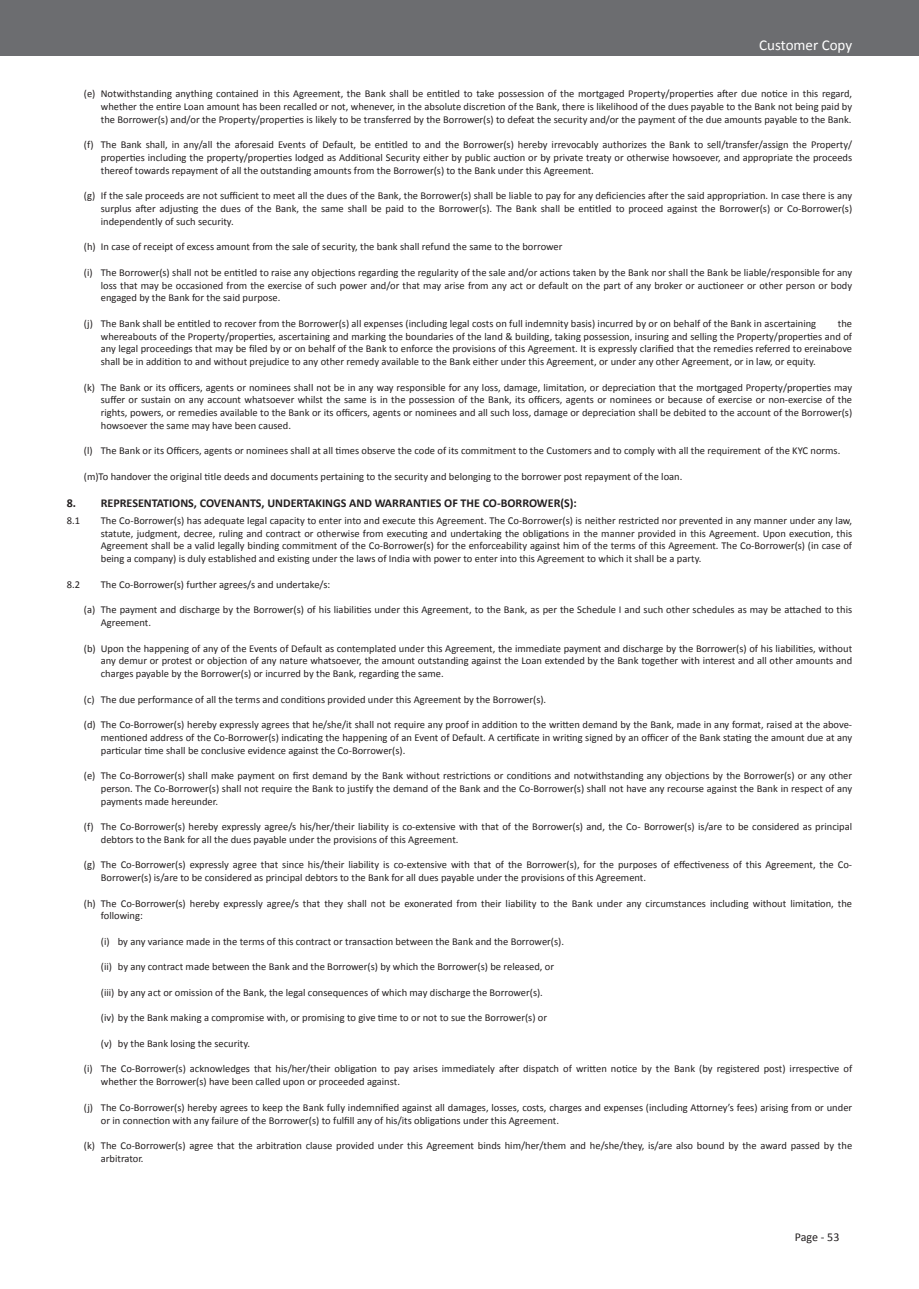
<style>
.page{position:relative;width:919px;height:1289px;background:#fff}
.page>*{position:absolute;margin:0;border:0;box-sizing:border-box;transform-origin:0 0}
.t1{font:15px "Calibri";color:#fff}
.t2{font:700 12px "Calibri";color:#231f20}
.t3{font:12px "Calibri";letter-spacing:-.005em;color:#231f20}
.t4{font:10.5px/12.8px "Calibri";color:#231f20;text-align:justify}
</style>
<div class="page">
<div style="left:0;top:0;width:13px;height:55px;background:#6c6d70"></div>
<div style="left:13px;top:0;width:905px;height:55px;background:#6c6d70"></div>
<h1 class="t1" style="left:759px;top:35px;width:94px">Customer Copy</h1>
<p class="t4" style="left:101px;top:87px;width:752px;text-indent:-17px">(e) Notwithstanding anything contained in this Agreement, the Bank shall be entitled to take possession of the mortgaged Property/properties after due notice in this regard, whether the entire Loan amount has been recalled or not, whenever, in the absolute discretion of the Bank, there is likelihood of the dues payable to the Bank not being paid by the Borrower(s) and/or the Property/properties is likely to be transferred by the Borrower(s) to defeat the security and/or the payment of the due amounts payable to the Bank.</p>
<p class="t4" style="left:101px;top:138px;width:752px;text-indent:-17px">(f) The Bank shall, in any/all the aforesaid Events of Default, be entitled to and the Borrower(s) hereby irrevocably authorizes the Bank to sell/transfer/assign the Property/ properties including the property/properties lodged as Additional Security either by public auction or by private treaty or otherwise howsoever, and appropriate the proceeds thereof towards repayment of all the outstanding amounts from the Borrower(s) to the Bank under this Agreement.</p>
<p class="t4" style="left:101px;top:189px;width:752px;text-indent:-17px">(g) If the sale proceeds are not sufficient to meet all the dues of the Bank, the Borrower(s) shall be liable to pay for any deficiencies after the said appropriation. In case there is any surplus after adjusting the dues of the Bank, the same shall be paid to the Borrower(s). The Bank shall be entitled to proceed against the Borrower(s) or Co-Borrower(s) independently of such security.</p>
<p class="t4" style="left:84px;top:240px;width:480px">(h) In case of receipt of excess amount from the sale of security, the bank shall refund the same to the borrower</p>
<p class="t4" style="left:101px;top:266px;width:752px;text-indent:-17px">(i) The Borrower(s) shall not be entitled to raise any objections regarding the regularity of the sale and/or actions taken by the Bank nor shall the Bank be liable/responsible for any loss that may be occasioned from the exercise of such power and/or that may arise from any act or default on the part of any broker or auctioneer or other person or body engaged by the Bank for the said purpose.</p>
<p class="t4" style="left:84px;top:317px;width:733px">(j) The Bank shall be entitled to recover from the Borrower(s) all expenses (including legal costs on full indemnity basis) incurred by or on behalf of the Bank in ascertaining</p>
<p class="t4" style="left:101px;top:317px;width:752px;text-indent:737px">the whereabouts of the Property/properties, ascertaining and marking the boundaries of the land &amp; building, taking possession, insuring and selling the Property/properties and of any legal proceedings that may be filed by or on behalf of the Bank to enforce the provisions of this Agreement. It is expressly clarified that the remedies referred to ereinabove shall be in addition to and without prejudice to any other remedy available to the Bank either under this Agreement, or under any other Agreement, or in law, or equity.</p>
<p class="t4" style="left:101px;top:381px;width:752px;text-indent:-17px">(k) The Bank or its officers, agents or nominees shall not be in any way responsible for any loss, damage, limitation, or depreciation that the mortgaged Property/properties may suffer or sustain on any account whatsoever whilst the same is in the possession of the Bank, its officers, agents or nominees or because of exercise or non-exercise of the rights, powers, or remedies available to the Bank or its officers, agents or nominees and all such loss, damage or depreciation shall be debited to the account of the Borrower(s) howsoever the same may have been caused.</p>
<p class="t4" style="left:84px;top:444px;width:758px">(l) The Bank or its Officers, agents or nominees shall at all times observe the code of its commitment to the Customers and to comply with all the requirement of the KYC norms.</p>
<p class="t4" style="left:84px;top:470px;width:600px">(m)To handover the original title deeds and documents pertaining to the security and belonging to the borrower post repayment of the loan.</p>
<p class="t2" style="left:67px;top:495px;width:511px">8. REPRESENTATIONS, COVENANTS, UNDERTAKINGS AND WARRANTIES OF THE CO-BORROWER(S):</p>
<p class="t4" style="left:67px;top:514px;width:15px">8.1</p>
<p class="t4" style="left:101px;top:514px;width:752px">The Co-Borrower(s) has adequate legal capacity to enter into and execute this Agreement. The Co-Borrower(s) is neither restricted nor prevented in any manner under any law, statute, judgment, decree, ruling and contract or otherwise from executing and undertaking the obligations in the manner provided in this Agreement. Upon execution, this Agreement shall be a valid legally binding commitment of the Co-Borrower(s) for the enforceability against him of the terms of this Agreement. The Co-Borrower(s) (in case of being a company) is duly established and existing under the laws of India with power to enter into this Agreement to which it shall be a party.</p>
<p class="t4" style="left:67px;top:578px;width:15px">8.2</p>
<p class="t4" style="left:101px;top:578px;width:231px">The Co-Borrower(s) further agrees/s and undertake/s:</p>
<p class="t4" style="left:101px;top:603px;width:752px;text-indent:-17px">(a) The payment and discharge by the Borrower(s) of his liabilities under this Agreement, to the Bank, as per the Schedule I and such other schedules as may be attached to this<br>Agreement.</p>
<p class="t4" style="left:101px;top:641px;width:752px;text-indent:-17px">(b) Upon the happening of any of the Events of Default as contemplated under this Agreement, the immediate payment and discharge by the Borrower(s) of his liabilities, without any demur or protest or objection of any nature whatsoever, the amount outstanding against the Loan extended by the Bank together with interest and all other amounts and charges payable by the Borrower(s) or incurred by the Bank, regarding the same.</p>
<p class="t4" style="left:84px;top:692px;width:464px">(c) The due performance of all the terms and conditions provided under this Agreement by the Borrower(s).</p>
<p class="t4" style="left:101px;top:718px;width:752px;text-indent:-17px">(d) The Co-Borrower(s) hereby expressly agrees that he/she/it shall not require any proof in addition to the written demand by the Bank, made in any format, raised at the above&shy;mentioned address of the Co-Borrower(s) indicating the happening of an Event of Default. A certificate in writing signed by an officer of the Bank stating the amount due at any particular time shall be conclusive evidence against the Co-Borrower(s).</p>
<p class="t4" style="left:101px;top:769px;width:752px;text-indent:-17px">(e) The Co-Borrower(s) shall make payment on first demand by the Bank without restrictions or conditions and notwithstanding any objections by the Borrower(s) or any other person. The Co-Borrower(s) shall not require the Bank to justify the demand of the Bank and the Co-Borrower(s) shall not have any recourse against the Bank in respect of any payments made hereunder.</p>
<p class="t4" style="left:101px;top:820px;width:752px;text-indent:-17px">(f) The Co-Borrower(s) hereby expressly agree/s his/her/their liability is co-extensive with that of the Borrower(s) and, the Co- Borrower(s) is/are to be considered as principal debtors to the Bank for all the dues payable under the provisions of this Agreement.</p>
<p class="t4" style="left:101px;top:858px;width:752px;text-indent:-17px">(g) The Co-Borrower(s) expressly agree that since his/their liability is co-extensive with that of the Borrower(s), for the purposes of effectiveness of this Agreement, the Co-<br>Borrower(s) is/are to be considered as principal debtors to the Bank for all dues payable under the provisions of this Agreement.</p>
<p class="t4" style="left:101px;top:896px;width:752px;text-indent:-17px">(h) The Co-Borrower(s) hereby expressly agree/s that they shall not be exonerated from their liability to the Bank under any circumstances including without limitation, the following:</p>
<p class="t4" style="left:101px;top:935px;width:464px">(i) by any variance made in the terms of this contract or transaction between the Bank and the Borrower(s).</p>
<p class="t4" style="left:101px;top:960px;width:454px">(ii) by any contract made between the Bank and the Borrower(s) by which the Borrower(s) be released, or</p>
<p class="t4" style="left:101px;top:986px;width:443px">(iii) by any act or omission of the Bank, the legal consequences of which may discharge the Borrower(s).</p>
<p class="t4" style="left:101px;top:1011px;width:448px">(iv) by the Bank making a compromise with, or promising to give time to or not to sue the Borrower(s) or</p>
<p class="t4" style="left:101px;top:1037px;width:151px">(v) by the Bank losing the security.</p>
<p class="t4" style="left:101px;top:1062px;width:752px;text-indent:-17px">(i) The Co-Borrower(s) acknowledges that his/her/their obligation to pay arises immediately after dispatch of written notice by the Bank (by registered post) irrespective of whether the Borrower(s) have been called upon or proceeded against.</p>
<p class="t4" style="left:101px;top:1100px;width:752px;text-indent:-17px">(j) The Co-Borrower(s) hereby agrees to keep the Bank fully indemnified against all damages, losses, costs, charges and expenses (including Attorney’s fees) arising from or under or in connection with any failure of the Borrower(s) to fulfill any of his/its obligations under this Agreement.</p>
<p class="t4" style="left:101px;top:1139px;width:752px;text-indent:-17px">(k) The Co-Borrower(s) agree that the arbitration clause provided under this Agreement binds him/her/them and he/she/they, is/are also bound by the award passed by the arbitrator.</p>
<p class="t3" style="left:794px;top:1228px;width:46px">Page - 53</p>
</div>
